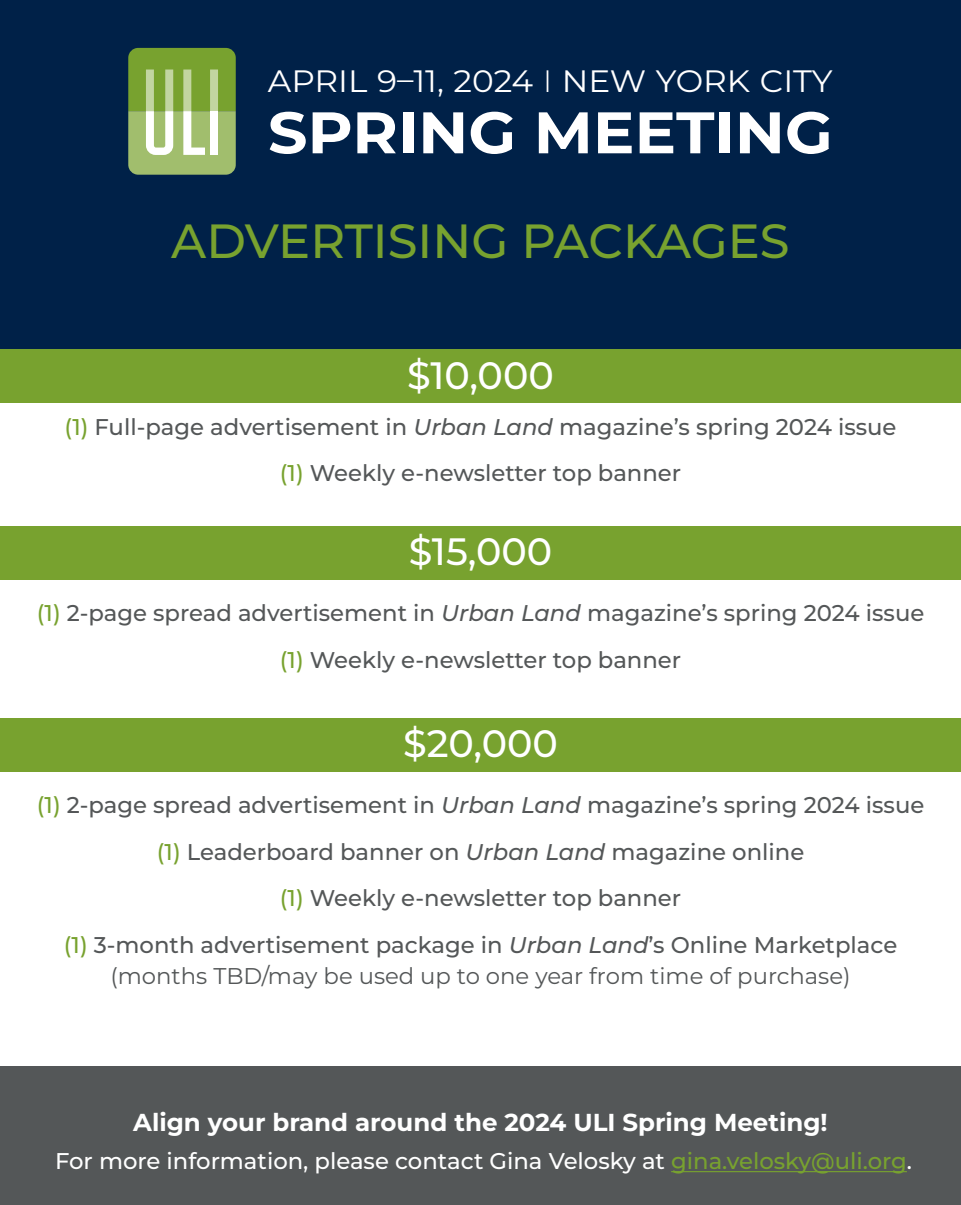
<style>
.page{position:relative;width:961px;height:1205px;background:#fff}
.page>*{position:absolute;margin:0;border:0;box-sizing:border-box;transform-origin:0 0}
.t1{font:700 58.45px "Montserrat";color:#fff;scale:1.06 1}
.t2{font:500 47.95px "Montserrat";color:#78a22f}
.t3{font:500 38.15px "Montserrat";color:#fff}
.t4{font:30.97px "Montserrat";color:#fff;scale:1.06 1}
.t5{font:700 24.5px "Montserrat";color:#fff}
.t6{font:500 22.75px/46.7px "Montserrat";color:#545758;text-align:center}
.t7{font:500 22.75px "Montserrat";color:#fff}
.t8{font:22.75px "Montserrat";color:#545758}
.s1{font-weight:300}
.s2{color:#78a22f}
.s3{font-style:italic}
</style>
<div class="page">
<div style="left:0;top:0;width:961px;height:349px;background:#002148"></div>
<svg style="left:128px;top:48px;width:108px;height:127px;background:#9ab866"></svg>
<div style="left:0;top:349px;width:961px;height:54px;background:#78a22f"></div>
<div style="left:0;top:526px;width:961px;height:54px;background:#78a22f"></div>
<div style="left:0;top:718px;width:961px;height:53px;background:#78a22f"></div>
<div style="left:0;top:1066px;width:961px;height:139px;background:#545758"></div>
<hr style="left:671px;top:1171px;width:236px;height:1px;background:#78a22f">
<h3 class="t4" style="left:268px;top:61px;width:534px">APRIL 9–11, 2024 <span class="s1">I</span> NEW YORK CITY</h3>
<h1 class="t1" style="left:268px;top:94px;width:534px">SPRING MEETING</h1>
<h2 class="t2" style="left:171px;top:209px;width:620px">ADVERTISING PACKAGES</h2>
<h3 class="t3" style="left:407px;top:350px;width:148px">$10,000</h3>
<p class="t6" style="left:64px;top:402px;width:833px"><span class="s2">(1)</span> Full-page advertisement in <span class="s3">Urban Land</span> magazine’s spring 2024 issue <span class="s2">(1)</span> Weekly e-newsletter top banner</p>
<h3 class="t3" style="left:409px;top:526px;width:145px">$15,000</h3>
<p class="t6" style="left:37px;top:589px;width:889px"><span class="s2">(1)</span> 2-page spread advertisement in <span class="s3">Urban Land</span> magazine’s spring 2024 issue <span class="s2">(1)</span> Weekly e-newsletter top banner</p>
<h3 class="t3" style="left:403px;top:718px;width:156px">$20,000</h3>
<p class="t6" style="left:37px;top:781px;width:889px"><span class="s2">(1)</span> 2-page spread advertisement in <span class="s3">Urban Land</span> magazine’s spring 2024 issue <span class="s2">(1)</span> Leaderboard banner on <span class="s3">Urban Land</span> magazine online<br><span class="s2">(1)</span> Weekly e-newsletter top banner<br><span class="s2">(1)</span> 3-month advertisement package in <span class="s3">Urban Land</span>’s Online Marketplace</p>
<p class="t8" style="left:110px;top:960px;width:742px">(months TBD/may be used up to one year from time of purchase)</p>
<p class="t5" style="left:133px;top:1106px;width:696px">Align your brand around the 2024 ULI Spring Meeting!</p>
<p class="t7" style="left:55px;top:1146px;width:858px">For more information, please contact Gina Velosky at <span class="s2">gina.velosky@uli.org</span>.</p>
</div>
